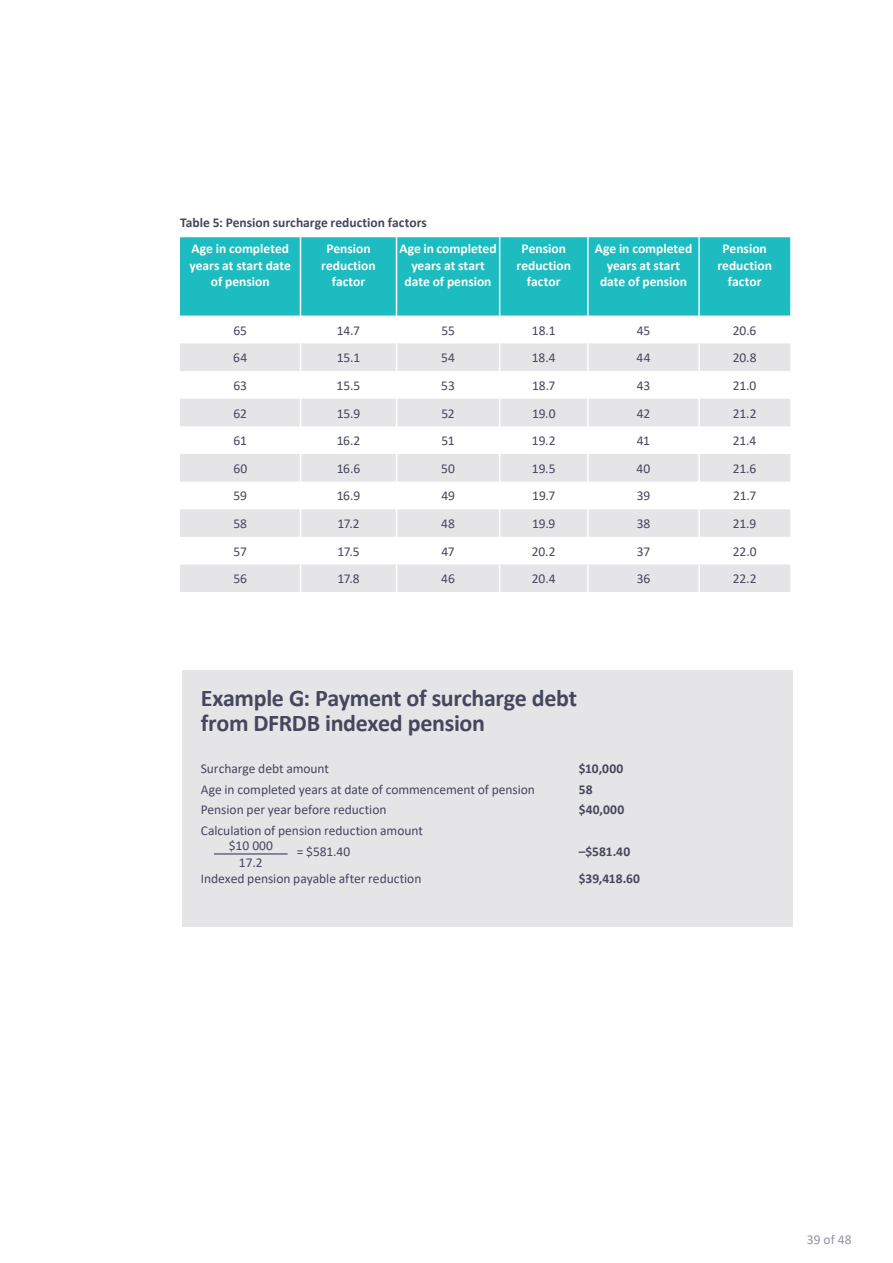
<style>
.page{position:relative;width:893px;height:1263px;background:#fff}
.page>*{position:absolute;margin:0;border:0;box-sizing:border-box;transform-origin:0 0}
._02_H2{font:700 24px/25.5px "Calibri";letter-spacing:-.015em;color:#46465e}
._08_Body_Text{font:13.5px/16.5px "Calibri";letter-spacing:-.005em;color:#46465e;text-align:center}
._08_Body_Text-2{font:700 13.5px/16.5px "Calibri";color:#fff;text-align:center}
._08_Body_Text-3{font:700 13.5px "Calibri";color:#46465e}
.t1{font:13.5px "Calibri";color:#9394a3}
</style>
<div class="page">
<div style="left:180px;top:237px;width:610px;height:79px;background:#1cbcc1"></div>
<hr style="left:300px;top:237px;width:1px;height:79px;background:#fff">
<hr style="left:396px;top:237px;width:1px;height:79px;background:#fff">
<hr style="left:499px;top:237px;width:1px;height:79px;background:#fff">
<hr style="left:587px;top:237px;width:2px;height:79px;background:#fff">
<hr style="left:698px;top:237px;width:2px;height:79px;background:#fff">
<svg style="left:180px;top:343px;width:610px;height:249px"></svg>
<hr style="left:587px;top:564px;width:2px;height:28px;background:#fff">
<hr style="left:698px;top:564px;width:2px;height:28px;background:#fff">
<div style="left:183px;top:670px;width:610px;height:256px;background:#e5e5e8"></div>
<hr style="left:214px;top:853px;width:74px;height:1px;background:#272a46">
<p class="_08_Body_Text-3" style="left:180px;top:213px;width:248px">Table 5: Pension surcharge reduction factors</p>
<p class="_08_Body_Text-2" style="left:189px;top:240px;width:103px">Age in completed years at start date of pension</p>
<p class="_08_Body_Text-2" style="left:321px;top:240px;width:56px">Pension reduction factor</p>
<p class="_08_Body_Text-2" style="left:399px;top:240px;width:99px">Age in completed years at start date of pension</p>
<p class="_08_Body_Text-2" style="left:516px;top:240px;width:56px">Pension reduction factor</p>
<p class="_08_Body_Text-2" style="left:595px;top:240px;width:99px">Age in completed years at start date of pension</p>
<p class="_08_Body_Text-2" style="left:717px;top:240px;width:56px">Pension reduction factor</p>
<p class="_08_Body_Text" style="left:233px;top:322px;width:15px">65</p>
<p class="_08_Body_Text" style="left:337px;top:322px;width:25px">14.7</p>
<p class="_08_Body_Text" style="left:441px;top:322px;width:15px">55</p>
<p class="_08_Body_Text" style="left:532px;top:322px;width:25px">18.1</p>
<p class="_08_Body_Text" style="left:637px;top:322px;width:15px">45</p>
<p class="_08_Body_Text" style="left:733px;top:322px;width:25px">20.6</p>
<p class="_08_Body_Text" style="left:233px;top:349px;width:15px">64</p>
<p class="_08_Body_Text" style="left:337px;top:349px;width:25px">15.1</p>
<p class="_08_Body_Text" style="left:441px;top:349px;width:15px">54</p>
<p class="_08_Body_Text" style="left:532px;top:349px;width:25px">18.4</p>
<p class="_08_Body_Text" style="left:636px;top:349px;width:16px">44</p>
<p class="_08_Body_Text" style="left:733px;top:349px;width:25px">20.8</p>
<p class="_08_Body_Text" style="left:233px;top:377px;width:15px">63</p>
<p class="_08_Body_Text" style="left:337px;top:377px;width:25px">15.5</p>
<p class="_08_Body_Text" style="left:441px;top:377px;width:15px">53</p>
<p class="_08_Body_Text" style="left:532px;top:377px;width:25px">18.7</p>
<p class="_08_Body_Text" style="left:637px;top:377px;width:15px">43</p>
<p class="_08_Body_Text" style="left:733px;top:377px;width:25px">21.0</p>
<p class="_08_Body_Text" style="left:233px;top:404px;width:15px">62</p>
<p class="_08_Body_Text" style="left:337px;top:404px;width:25px">15.9</p>
<p class="_08_Body_Text" style="left:441px;top:404px;width:15px">52</p>
<p class="_08_Body_Text" style="left:532px;top:404px;width:25px">19.0</p>
<p class="_08_Body_Text" style="left:637px;top:404px;width:15px">42</p>
<p class="_08_Body_Text" style="left:733px;top:404px;width:25px">21.2</p>
<p class="_08_Body_Text" style="left:234px;top:432px;width:15px">61</p>
<p class="_08_Body_Text" style="left:337px;top:432px;width:25px">16.2</p>
<p class="_08_Body_Text" style="left:441px;top:432px;width:15px">51</p>
<p class="_08_Body_Text" style="left:532px;top:432px;width:25px">19.2</p>
<p class="_08_Body_Text" style="left:637px;top:432px;width:15px">41</p>
<p class="_08_Body_Text" style="left:733px;top:432px;width:25px">21.4</p>
<p class="_08_Body_Text" style="left:233px;top:460px;width:15px">60</p>
<p class="_08_Body_Text" style="left:337px;top:460px;width:25px">16.6</p>
<p class="_08_Body_Text" style="left:441px;top:460px;width:15px">50</p>
<p class="_08_Body_Text" style="left:532px;top:460px;width:25px">19.5</p>
<p class="_08_Body_Text" style="left:637px;top:460px;width:15px">40</p>
<p class="_08_Body_Text" style="left:733px;top:460px;width:25px">21.6</p>
<p class="_08_Body_Text" style="left:234px;top:487px;width:15px">59</p>
<p class="_08_Body_Text" style="left:337px;top:487px;width:25px">16.9</p>
<p class="_08_Body_Text" style="left:441px;top:487px;width:15px">49</p>
<p class="_08_Body_Text" style="left:532px;top:487px;width:25px">19.7</p>
<p class="_08_Body_Text" style="left:637px;top:487px;width:15px">39</p>
<p class="_08_Body_Text" style="left:733px;top:487px;width:25px">21.7</p>
<p class="_08_Body_Text" style="left:233px;top:515px;width:15px">58</p>
<p class="_08_Body_Text" style="left:337px;top:515px;width:24px">17.2</p>
<p class="_08_Body_Text" style="left:441px;top:515px;width:15px">48</p>
<p class="_08_Body_Text" style="left:532px;top:515px;width:25px">19.9</p>
<p class="_08_Body_Text" style="left:637px;top:515px;width:15px">38</p>
<p class="_08_Body_Text" style="left:733px;top:515px;width:25px">21.9</p>
<p class="_08_Body_Text" style="left:234px;top:543px;width:15px">57</p>
<p class="_08_Body_Text" style="left:337px;top:543px;width:24px">17.5</p>
<p class="_08_Body_Text" style="left:441px;top:543px;width:15px">47</p>
<p class="_08_Body_Text" style="left:532px;top:543px;width:25px">20.2</p>
<p class="_08_Body_Text" style="left:637px;top:543px;width:15px">37</p>
<p class="_08_Body_Text" style="left:733px;top:543px;width:25px">22.0</p>
<p class="_08_Body_Text" style="left:233px;top:570px;width:15px">56</p>
<p class="_08_Body_Text" style="left:337px;top:570px;width:24px">17.8</p>
<p class="_08_Body_Text" style="left:441px;top:570px;width:15px">46</p>
<p class="_08_Body_Text" style="left:532px;top:570px;width:25px">20.4</p>
<p class="_08_Body_Text" style="left:637px;top:570px;width:15px">36</p>
<p class="_08_Body_Text" style="left:733px;top:570px;width:25px">22.2</p>
<p class="_02_H2" style="left:201px;top:685px;width:378px">Example G: Payment of surcharge debt from DFRDB indexed pension</p>
<p class="_08_Body_Text" style="left:201px;top:760px;width:130px">Surcharge debt amount</p>
<p class="_08_Body_Text-3" style="left:579px;top:759px;width:46px">$10,000</p>
<p class="_08_Body_Text" style="left:201px;top:780px;width:336px">Age in completed years at date of commencement of pension</p>
<p class="_08_Body_Text-3" style="left:579px;top:779px;width:15px">58</p>
<p class="_08_Body_Text" style="left:201px;top:801px;width:187px">Pension per year before reduction</p>
<p class="_08_Body_Text-3" style="left:579px;top:800px;width:47px">$40,000</p>
<p class="_08_Body_Text" style="left:201px;top:822px;width:224px">Calculation of pension reduction amount</p>
<p class="_08_Body_Text" style="left:297px;top:843px;width:55px">= $581.40</p>
<p class="_08_Body_Text-3" style="left:579px;top:842px;width:53px">–$581.40</p>
<p class="_08_Body_Text" style="left:201px;top:869px;width:222px">Indexed pension payable after reduction</p>
<p class="_08_Body_Text-3" style="left:579px;top:868px;width:63px">$39,418.60</p>
<p class="_08_Body_Text" style="left:229px;top:837px;width:46px">$10 000<br>17.2</p>
<p class="t1" style="left:807px;top:1230px;width:46px">39 of 48</p>
</div>
